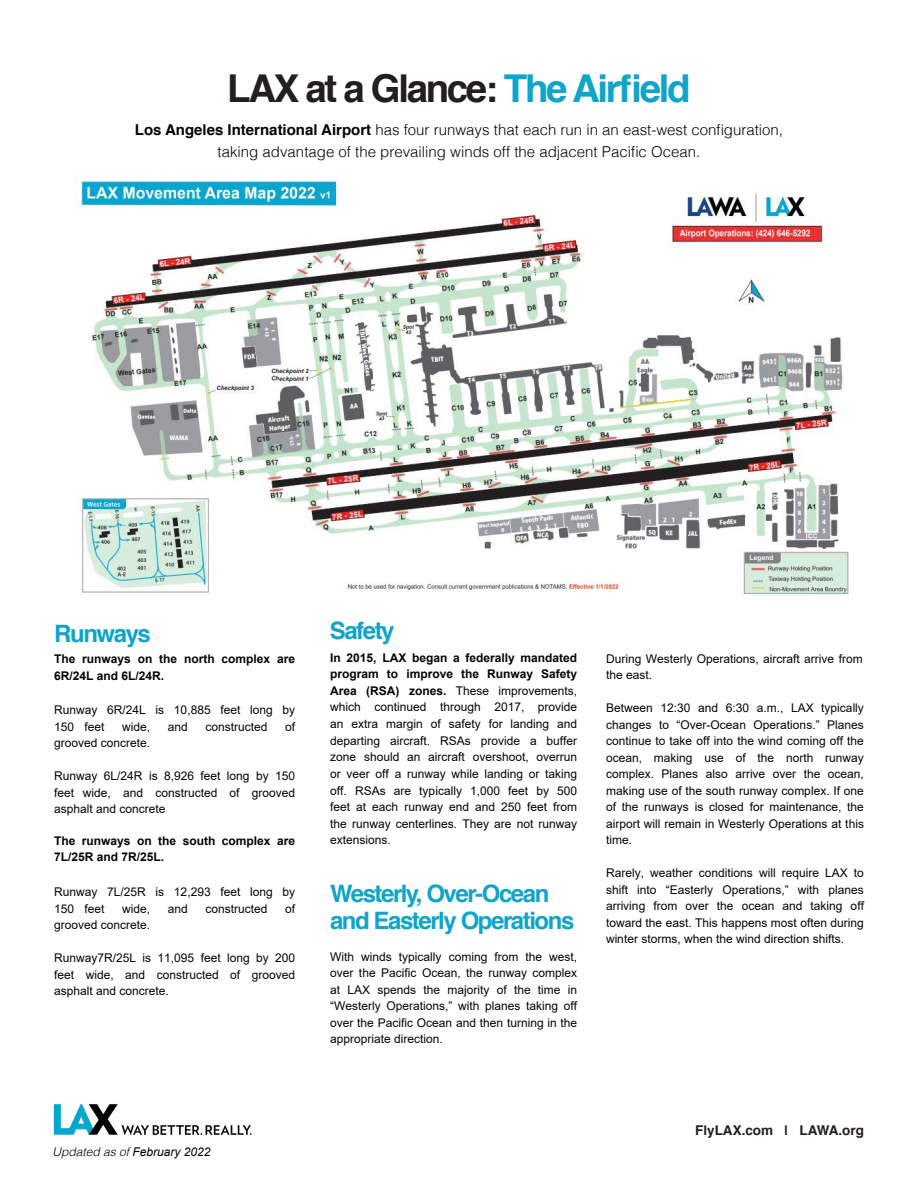
<style>
.page{position:relative;width:918px;height:1188px;background:#fff}
.page>*{position:absolute;margin:0;border:0;box-sizing:border-box;transform-origin:0 0}
.t1{font:700 38.4px "Helvetica";letter-spacing:-.06em;color:#231f20}
.t2{font:700 24px/27px "Helvetica";letter-spacing:-.06em;color:#0fa4c9}
.t3{font:300 15px "Helvetica";color:#040503}
.t4{font:700 13.5px "Helvetica";color:#231f20}
.t5{font:12px/16.5px "Arial";color:#040503;text-align:justify}
.t6{font:700 12px/16.5px "Arial";color:#040503}
.t7{font:italic 12px "Arial";color:#000}
.s1{color:#0fa4c9}
.s2{font-weight:700}
.s3{font-family:"Helvetica";font-weight:300}
.s4{font-family:"Helvetica";font-weight:700}
</style>
<div class="page">
<img style="left:53px;top:1103px;width:199px;height:32px">
<img style="left:75px;top:177px;width:774px;height:418px">
<p class="t1" style="left:227px;top:58px;width:465px">LAX at a Glance: <span class="s1">The Airfield</span></p>
<p class="t3" style="left:135px;top:116px;width:650px"><span class="s2">Los Angeles International Airport</span> has four runways that each run in an east-west configuration,</p>
<p class="t3" style="left:218px;top:139px;width:484px">taking advantage of the prevailing winds off the adjacent Pacific Ocean.</p>
<p class="t2" style="left:54px;top:620px;width:98px">Runways</p>
<p class="t6" style="left:54px;top:651px;width:243px">The runways on the north complex are<br>6R/24L and 6L/24R.</p>
<p class="t5" style="left:54px;top:702px;width:243px">Runway 6R/24L is 10,885 feet long by<br>150 feet</p>
<p class="t5" style="left:122px;top:718px;width:30px">wide,</p>
<p class="t5" style="left:168px;top:718px;width:22px">and</p>
<p class="t5" style="left:206px;top:718px;width:64px">constructed</p>
<p class="t5" style="left:285px;top:718px;width:12px">of</p>
<p class="t5" style="left:54px;top:735px;width:98px">grooved concrete.</p>
<p class="t5" style="left:54px;top:768px;width:243px">Runway 6L/24R is 8,926 feet long by 150 feet wide, and constructed of grooved asphalt and concrete</p>
<p class="t6" style="left:54px;top:832px;width:243px">The runways on the south complex are<br>7L/25R and 7R/25L.</p>
<p class="t5" style="left:54px;top:884px;width:243px">Runway 7L/25R is 12,293 feet long by<br>150 feet</p>
<p class="t5" style="left:122px;top:900px;width:30px">wide,</p>
<p class="t5" style="left:168px;top:900px;width:22px">and</p>
<p class="t5" style="left:206px;top:900px;width:64px">constructed</p>
<p class="t5" style="left:285px;top:900px;width:12px">of</p>
<p class="t5" style="left:54px;top:917px;width:98px">grooved concrete.</p>
<p class="t5" style="left:54px;top:950px;width:243px">Runway7R/25L is 11,095 feet long by 200 feet wide, and constructed of grooved asphalt and concrete.</p>
<p class="t7" style="left:53px;top:1144px;width:160px"><span class="s3">Updated as of</span> February 2022</p>
<p class="t2" style="left:330px;top:617px;width:66px">Safety</p>
<p class="t5" style="left:330px;top:649px;width:249px"><span class="s4">I</span><span class="s2">n 2015, LAX began a federally mandated program to improve the Runway Safety Area (RSA) zones.</span> These improvements, which continued through 2017, provide an extra margin of safety for landing and departing aircraft. RSAs provide a buffer zone should an aircraft overshoot, overrun or veer off a runway while landing or taking off. RSAs are typically 1,000 feet by 500 feet at each runway end and 250 feet from the runway centerlines. They are not runway extensions.</p>
<p class="t2" style="left:330px;top:880px;width:246px">Westerly, Over-Ocean and Easterly Operations</p>
<p class="t5" style="left:330px;top:948px;width:249px">With winds typically coming from the west, over the Pacific Ocean, the runway complex at LAX spends the majority of the time in “Westerly Operations,” with planes taking off over the Pacific Ocean and then turning in the appropriate direction.</p>
<p class="t5" style="left:606px;top:650px;width:258px">During Westerly Operations, aircraft arrive from the east.</p>
<p class="t5" style="left:606px;top:700px;width:259px">Between 12:30 and 6:30 a.m., LAX typically changes to “Over-Ocean Operations.” Planes continue to take off into the wind coming off the ocean, making use of the north runway complex. Planes also arrive over the ocean, making use of the south runway complex. If one of the runways is closed for maintenance, the airport will remain in Westerly Operations at this time.</p>
<p class="t5" style="left:606px;top:865px;width:260px">Rarely, weather conditions will require LAX to shift into “Easterly Operations,” with planes arriving from over the ocean and taking off toward the east. This happens most often during winter storms, when the wind direction shifts.</p>
<p class="t4" style="left:695px;top:1119px;width:170px">FlyLAX.com | LAWA.org</p>
</div>
